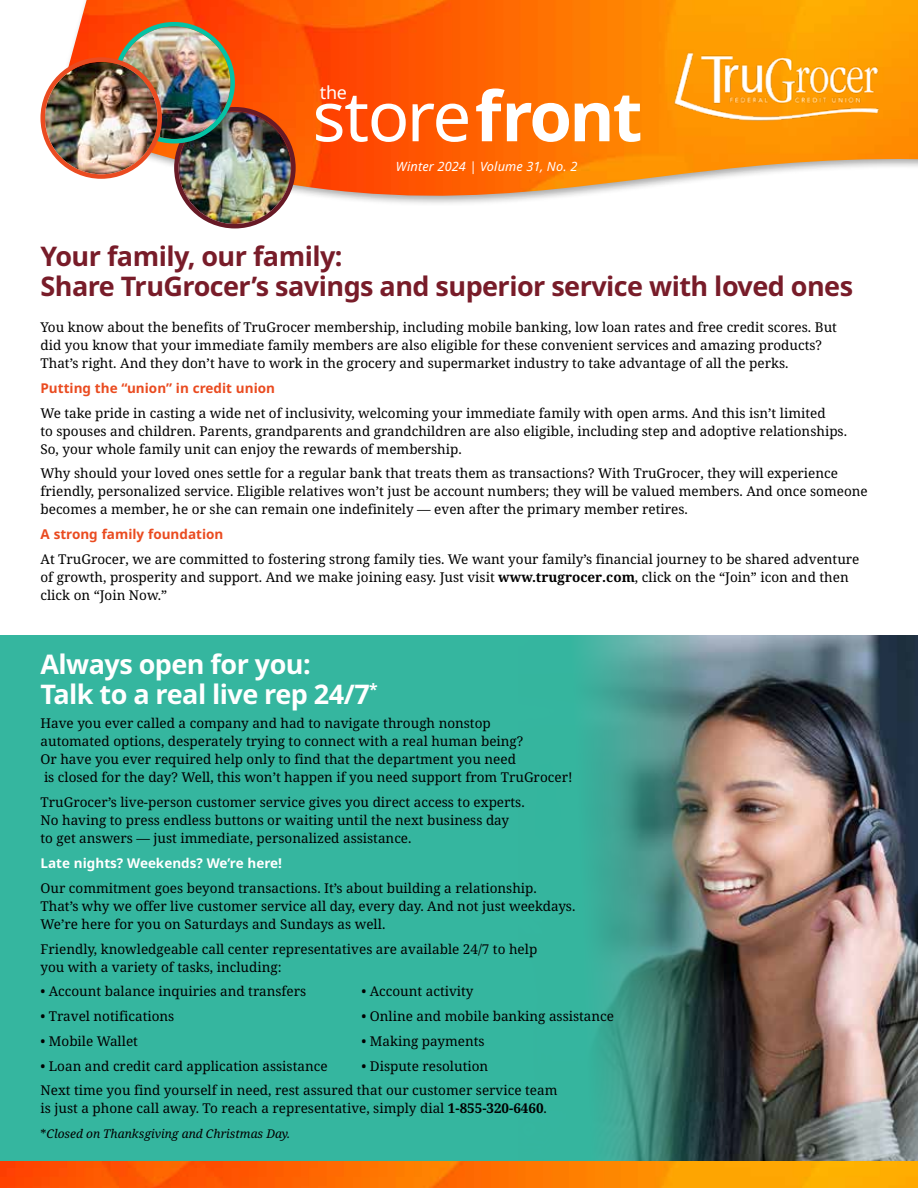
<style>
.page{position:relative;width:918px;height:1188px;background:#fff}
.page>*{position:absolute;margin:0;border:0;box-sizing:border-box;transform-origin:0 0}
.t1{font:69px "Noto Sans";letter-spacing:-.03em;color:#fff}
.t2{font:700 27px/30px "Noto Sans";letter-spacing:-.02em;color:#781c29}
.t3{font:700 27px/30px "Noto Sans";letter-spacing:-.02em;color:#fff}
.t4{font:18px "Noto Sans";color:#fff}
.t5{font:13.5px/18px "Noto Serif";color:#000}
.t6{font:700 13.5px "Noto Sans";color:#ea4b20}
.t7{font:700 13.5px "Noto Sans";color:#fff}
.t8{font:italic 12.75px "Noto Sans";letter-spacing:.01em;color:#fff}
.t9{font:italic 12px "Noto Serif";color:#000}
.s1{font-weight:700}
.s2{font-style:normal}
</style>
<div class="page">
<div style="left:0;top:635px;width:918px;height:553px;background:#35b69f"></div>
<img style="left:582px;top:635px;width:336px;height:526px">
<div style="left:50px;top:0;width:868px;height:207px;background:#000;opacity:.35"></div>
<img style="left:54px;top:0;width:864px;height:197px">
<img style="left:179px;top:111px;width:112px;height:113px;border-radius:56px">
<div style="left:174px;top:107px;width:122px;height:121px;border:4px solid #681a26;border-radius:50%"></div>
<img style="left:0;top:1161px;width:918px;height:27px">
<img style="left:118px;top:26px;width:112px;height:113px;border-radius:56px">
<div style="left:113px;top:22px;width:122px;height:121px;border:4px solid #05c2a5;border-radius:50%"></div>
<img style="left:45px;top:62px;width:113px;height:112px;border-radius:56px">
<div style="left:40px;top:57px;width:122px;height:122px;border:4px solid #ea4b20;border-radius:50%"></div>
<img style="left:670px;top:48px;width:213px;height:75px">
<h3 class="t4" style="left:320px;top:80px;width:29px">the</h3>
<h1 class="t1" style="left:313px;top:68px;width:332px">store<span class="s1">front</span></h1>
<p class="t8" style="left:396px;top:157px;width:183px">Winter 2024 | Volume 31, No. 2</p>
<h2 class="t2" style="left:40px;top:242px;width:814px">Your family, our family:<br>Share TruGrocer’s savings and superior service with loved ones</h2>
<p class="t5" style="left:40px;top:318px;width:798px">You know about the benefits of TruGrocer membership, including mobile banking, low loan rates and free credit scores. But did you know that your immediate family members are also eligible for these convenient services and amazing products?<br>That’s right. And they don’t have to work in the grocery and supermarket industry to take advantage of all the perks.</p>
<p class="t6" style="left:40px;top:378px;width:236px">Putting the “union” in credit union</p>
<p class="t5" style="left:40px;top:404px;width:808px">We take pride in casting a wide net of inclusivity, welcoming your immediate family with open arms. And this isn’t limited<br>to spouses and children. Parents, grandparents and grandchildren are also eligible, including step and adoptive relationships.<br>So, your whole family unit can enjoy the rewards of membership.</p>
<p class="t5" style="left:40px;top:465px;width:829px">Why should your loved ones settle for a regular bank that treats them as transactions? With TruGrocer, they will experience friendly, personalized service. Eligible relatives won’t just be account numbers; they will be valued members. And once someone becomes a member, he or she can remain one indefinitely — even after the primary member retires.</p>
<p class="t6" style="left:40px;top:525px;width:184px">A strong family foundation</p>
<p class="t5" style="left:40px;top:551px;width:821px">At TruGrocer, we are committed to fostering strong family ties. We want your family’s financial journey to be shared adventure of growth, prosperity and support. And we make joining easy. Just visit <span class="s1">www.trugrocer.com</span>, click on the “Join” icon and then click on “Join Now.”</p>
<h2 class="t3" style="left:40px;top:649px;width:339px">Always open for you:<br>Talk to a real live rep 24/7<sup>*</sup></h2>
<p class="t5" style="left:40px;top:715px;width:534px">Have you ever called a company and had to navigate through nonstop<br>automated options, desperately trying to connect with a real human being?<br>Or have you ever required help only to find that the department you need<br>is closed for the day? Well, this won’t happen if you need support from TruGrocer!</p>
<p class="t5" style="left:40px;top:794px;width:486px">TruGrocer’s live-person customer service gives you direct access to experts.<br>No having to press endless buttons or waiting until the next business day to get answers — just immediate, personalized assistance.</p>
<p class="t7" style="left:40px;top:853px;width:243px">Late nights? Weekends? We’re here!</p>
<p class="t5" style="left:40px;top:880px;width:536px">Our commitment goes beyond transactions. It’s about building a relationship.<br>That’s why we offer live customer service all day, every day. And not just weekdays.<br>We’re here for you on Saturdays and Sundays as well.</p>
<p class="t5" style="left:40px;top:940px;width:498px">Friendly, knowledgeable call center representatives are available 24/7 to help you with a variety of tasks, including:</p>
<p class="t5" style="left:40px;top:983px;width:267px">• Account balance inquiries and transfers</p>
<p class="t5" style="left:362px;top:983px;width:114px">• Account activity</p>
<p class="t5" style="left:40px;top:1008px;width:135px">• Travel notifications</p>
<p class="t5" style="left:362px;top:1008px;width:254px">• Online and mobile banking assistance</p>
<p class="t5" style="left:40px;top:1033px;width:99px">• Mobile Wallet</p>
<p class="t5" style="left:362px;top:1033px;width:125px">• Making payments</p>
<p class="t5" style="left:40px;top:1057px;width:289px">• Loan and credit card application assistance</p>
<p class="t5" style="left:40px;top:1054px;width:518px;line-height:24.8px;text-indent:321px">• Dispute resolution<br>Next time you find yourself in need, rest assured that our customer service team</p>
<p class="t5" style="left:40px;top:1100px;width:508px">is just a phone call away. To reach a representative, simply dial <span class="s1">1-855-320-6460</span>.</p>
<p class="t9" style="left:40px;top:1126px;width:251px"><span class="s2">*</span>Closed on Thanksgiving and Christmas Day.</p>
</div>
